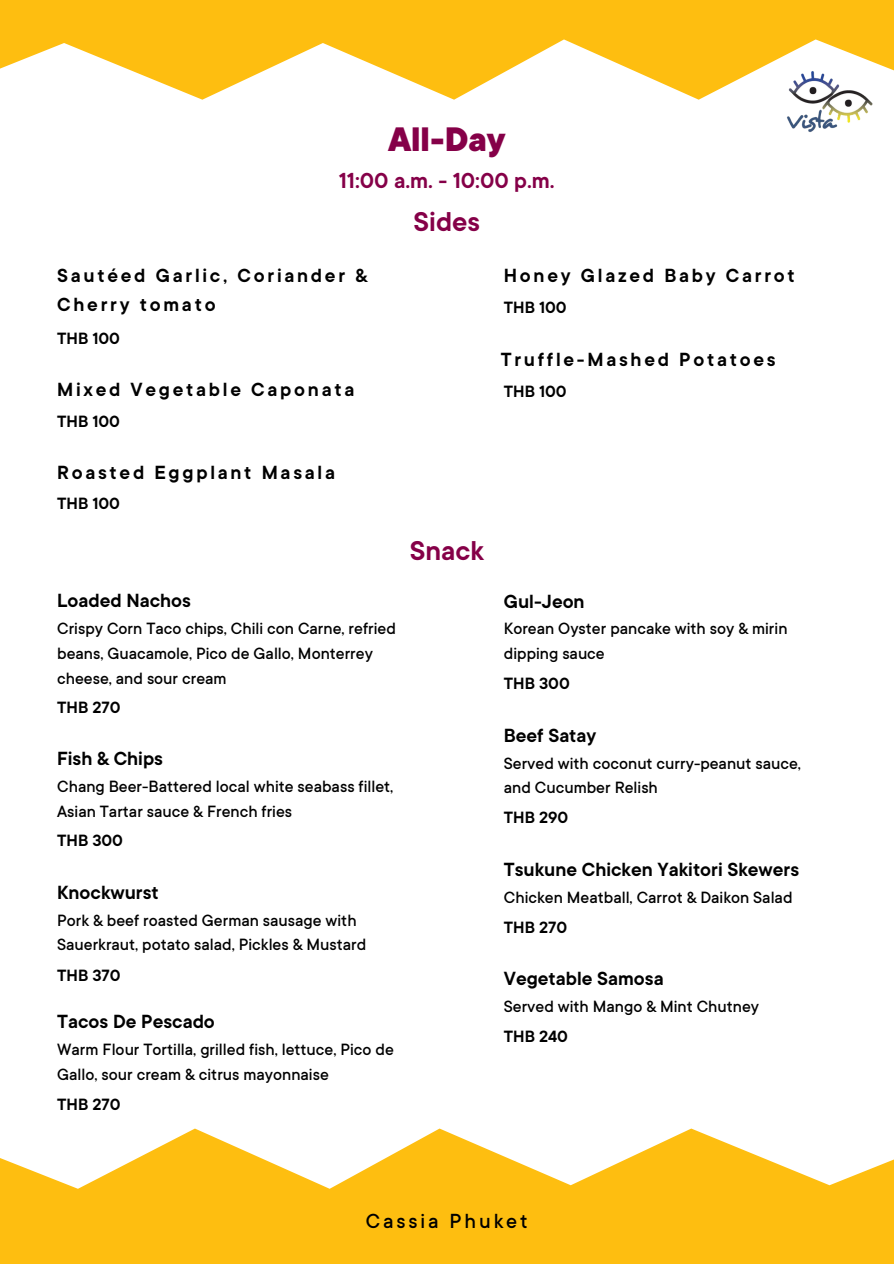
<style>
.page{position:relative;width:894px;height:1264px;background:#fff}
.page>*{position:absolute;margin:0;border:0;box-sizing:border-box;transform-origin:0 0}
.t1{font:800 37.5px "TT Commons";color:#850048}
.t2{font:600 30px "TT Commons";color:#850048}
.t3{font:600 24px "TT Commons";color:#850048}
.t4{font:500 22.5px "TT Commons";letter-spacing:.13em;color:#000}
.t5{font:600 21px/29.2px "TT Commons";letter-spacing:.13em;color:#000}
.t6{font:600 21px "TT Commons";color:#000}
.t7{font:500 18px/24.8px "TT Commons";color:#000}
.t8{font:600 18px "TT Commons";color:#000}
</style>
<div class="page">
<svg style="left:0;top:1128px;width:893px;height:135px;fill:#febe10"></svg>
<svg style="left:0;top:0;width:893px;height:100px;fill:#febe10"></svg>
<img style="left:778px;top:62px;width:99px;height:70px">
<h3 class="t1" style="left:388px;top:121px;width:119px">All-Day</h3>
<h1 class="t3" style="left:339px;top:169px;width:217px">11:00 a.m. - 10:00 p.m.</h1>
<h4 class="t2" style="left:413px;top:207px;width:68px">Sides</h4>
<h5 class="t5" style="left:57px;top:261px;width:311px">Sautéed Garlic, Coriander &amp;<br>Cherry tomato</h5>
<h4 class="t5" style="left:503px;top:261px;width:292px">Honey Glazed Baby Carrot</h4>
<h4 class="t8" style="left:503px;top:299px;width:64px">THB 100</h4>
<h5 class="t8" style="left:57px;top:329px;width:64px">THB 100</h5>
<p class="t5" style="left:57px;top:375px;width:298px">Mixed Vegetable Caponata</p>
<h4 class="t8" style="left:57px;top:412px;width:64px">THB 100</h4>
<h4 class="t5" style="left:57px;top:458px;width:279px">Roasted Eggplant Masala</h4>
<h5 class="t8" style="left:57px;top:494px;width:64px">THB 100</h5>
<h4 class="t6" style="left:57px;top:590px;width:135px">Loaded Nachos</h4>
<h4 class="t7" style="left:57px;top:616px;width:340px">Crispy Corn Taco chips, Chili con Carne, refried beans, Guacamole, Pico de Gallo, Monterrey cheese, and sour cream</h4>
<h4 class="t8" style="left:57px;top:698px;width:65px">THB 270</h4>
<h3 class="t6" style="left:57px;top:748px;width:107px">Fish &amp; Chips</h3>
<p class="t7" style="left:57px;top:774px;width:337px">Chang Beer-Battered local white seabass fillet,<br>Asian Tartar sauce &amp; French fries</p>
<h4 class="t8" style="left:57px;top:832px;width:67px">THB 300</h4>
<h2 class="t6" style="left:57px;top:882px;width:103px">Knockwurst</h2>
<h5 class="t7" style="left:57px;top:908px;width:310px">Pork &amp; beef roasted German sausage with<br>Sauerkraut, potato salad, Pickles &amp; Mustard</h5>
<h2 class="t8" style="left:57px;top:966px;width:65px">THB 370</h2>
<p class="t6" style="left:57px;top:1011px;width:159px">Tacos De Pescado</p>
<h4 class="t7" style="left:57px;top:1037px;width:338px">Warm Flour Tortilla, grilled fish, lettuce, Pico de<br>Gallo, sour cream &amp; citrus mayonnaise</h4>
<h4 class="t8" style="left:57px;top:1095px;width:65px">THB 270</h4>
<p class="t2" style="left:409px;top:537px;width:76px">Snack</p>
<h5 class="t5" style="left:500px;top:345px;width:276px">Truffle-Mashed Potatoes</h5>
<h5 class="t8" style="left:503px;top:383px;width:64px">THB 100</h5>
<h4 class="t5" style="left:503px;top:587px;width:82px">Gul-Jeon</h4>
<h5 class="t7" style="left:503px;top:617px;width:285px">Korean Oyster pancake with soy &amp; mirin dipping sauce</h5>
<h5 class="t8" style="left:503px;top:675px;width:67px">THB 300</h5>
<h5 class="t6" style="left:503px;top:725px;width:94px">Beef Satay</h5>
<p class="t7" style="left:503px;top:751px;width:298px">Served with coconut curry-peanut sauce, and Cucumber Relish</p>
<p class="t8" style="left:503px;top:809px;width:66px">THB 290</p>
<h4 class="t6" style="left:503px;top:859px;width:297px">Tsukune Chicken Yakitori Skewers</h4>
<p class="t7" style="left:503px;top:884px;width:290px">Chicken Meatball, Carrot &amp; Daikon Salad</p>
<p class="t8" style="left:503px;top:918px;width:65px">THB 270</p>
<h5 class="t6" style="left:503px;top:968px;width:161px">Vegetable Samosa</h5>
<h5 class="t7" style="left:503px;top:994px;width:257px">Served with Mango &amp; Mint Chutney</h5>
<h5 class="t8" style="left:503px;top:1027px;width:66px">THB 240</h5>
<p class="t4" style="left:366px;top:1210px;width:163px">Cassia Phuket</p>
</div>
